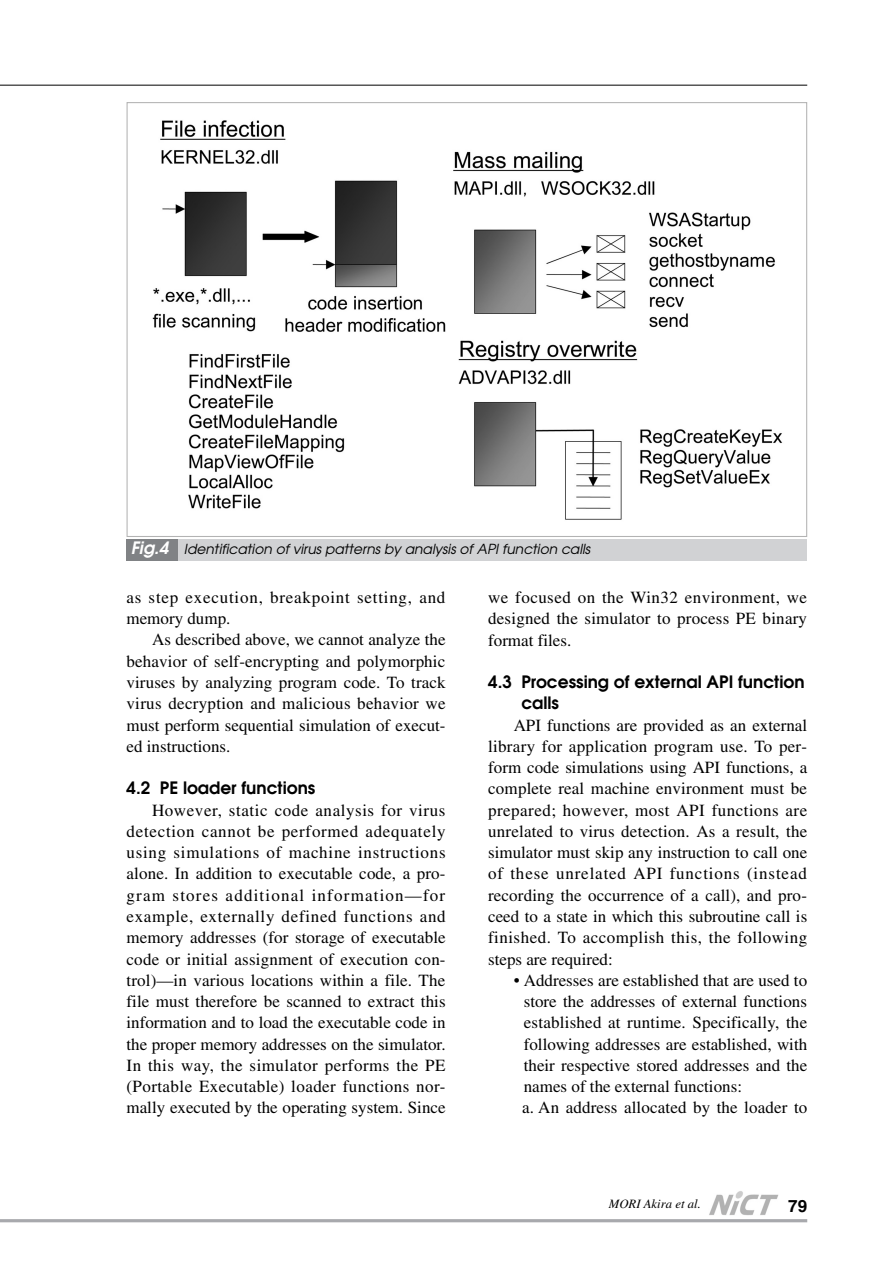
<style>
.page{position:relative;width:893px;height:1262px;background:#fff}
.page>*{position:absolute;margin:0;border:0;box-sizing:border-box;transform-origin:0 0}
.t1{font:16.95px/21.3px "Times";color:#000;text-align:justify}
.t2{font:600 16.95px/21.3px "Avant Garde";color:#000}
.t3{font:16.95px/21.3px "Times";letter-spacing:.045em;color:#000}
.t4{font:700 16.95px "Helvetica";color:#000}
.t5{font:italic 13.8px "Avant Garde";color:#000}
.t6{font:italic 12.75px "Times";color:#000}
.s1{font-weight:600;font-size:16.95px;color:#fff}
</style>
<div class="page">
<hr style="left:0;top:85px;width:807px;height:1px;background:#000">
<hr style="left:0;top:1219px;width:807px;height:3px;background:#a8a9ad">
<img style="left:709px;top:1191px;width:69px;height:24px">
<img style="left:152px;top:120px;width:631px;height:400px">
<div style="left:126px;top:539px;width:681px;height:21px;background:#d1d2d4"></div>
<div style="left:126px;top:539px;width:51px;height:21px;background:#808285"></div>
<p class="t5" style="left:131px;top:543px;width:461px"><span class="s1">Fig.4</span> Identification of virus patterns by analysis of API function calls</p>
<p class="t3" style="left:126px;top:588px;width:320px">as step execution, breakpoint setting, and memory dump.</p>
<p class="t1" style="left:126px;top:631px;width:320px;text-indent:26px">As described above, we cannot analyze the behavior of self-encrypting and polymorphic viruses by analyzing program code. To track virus decryption and malicious behavior we must perform sequential simulation of execut&shy;ed instructions.</p>
<p class="t2" style="left:126px;top:779px;width:190px">4.2 PE loader functions</p>
<p class="t1" style="left:126px;top:801px;width:321px;text-indent:26px">However, static code analysis for virus detection cannot be performed adequately using simulations of machine instructions alone. In addition to executable code, a pro&shy;gram stores additional information—for example, externally defined functions and memory addresses (for storage of executable code or initial assignment of execution con&shy;trol)—in various locations within a file. The file must therefore be scanned to extract this information and to load the executable code in the proper memory addresses on the simulator.<br>In this way, the simulator performs the PE (Portable Executable) loader functions nor&shy;mally executed by the operating system. Since</p>
<p class="t1" style="left:488px;top:588px;width:320px">we focused on the Win32 environment, we designed the simulator to process PE binary format files.</p>
<p class="t2" style="left:521px;top:672px;width:285px;text-indent:-33px">4.3 Processing of external API function calls</p>
<p class="t1" style="left:488px;top:716px;width:321px;text-indent:26px">API functions are provided as an external library for application program use. To per&shy;form code simulations using API functions, a complete real machine environment must be prepared; however, most API functions are unrelated to virus detection. As a result, the simulator must skip any instruction to call one of these unrelated API functions (instead recording the occurrence of a call), and pro&shy;ceed to a state in which this subroutine call is finished. To accomplish this, the following steps are required:</p>
<p class="t1" style="left:522px;top:971px;width:287px;text-align:left;text-indent:-9px">• Addresses are established that are used to store the addresses of external functions established at runtime. Specifically, the following addresses are established, with their respective stored addresses and the names of the external functions:<br>a. An address allocated by the loader to</p>
<p class="t6" style="left:608px;top:1199px;width:94px">MORI Akira et al.</p>
<p class="t4" style="left:788px;top:1199px;width:20px">79</p>
</div>
